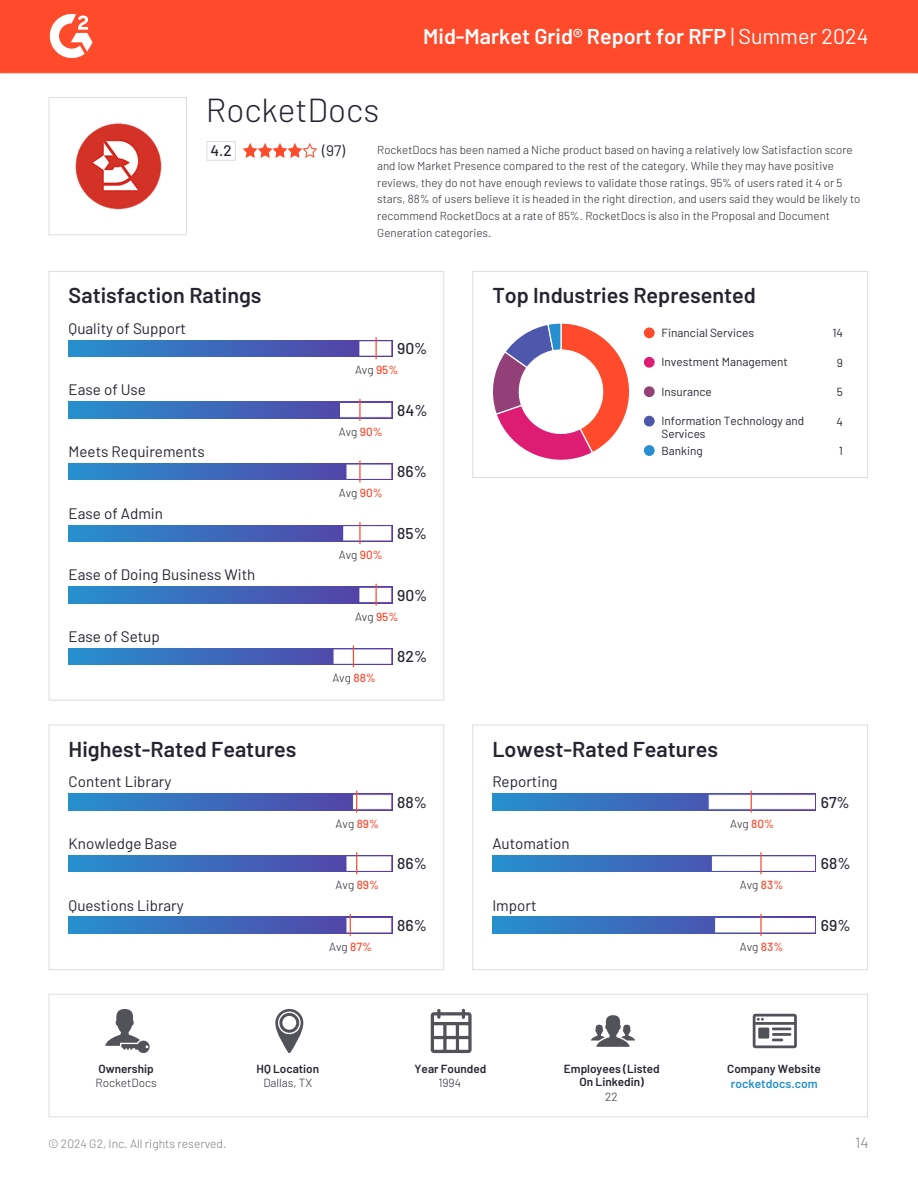
<style>
.page{position:relative;width:918px;height:1188px;background:#fff}
.page>*{position:absolute;margin:0;border:0;box-sizing:border-box;transform-origin:0 0}
.t1{font:300 33.3px "Barlow";color:#252530}
.t2{font:600 21.6px "Barlow";color:#252530}
.t3{font:600 21.45px "Barlow";color:#fff}
.t4{font:500 15.75px "Barlow";color:#252530}
.t5{font:15.15px "Barlow";color:#252530}
.t6{font:500 15.15px "Barlow";color:#252530}
.t7{font:300 15px "Barlow";color:#7c7c83}
.t8{font:300 12px "Barlow";color:#7c7c83}
.t9{font:600 12px "Barlow";color:#2690ce}
.t10{font:300 11.7px "Barlow";color:#252530}
.t11{font:11.7px/12.9px "Barlow";color:#252530}
.t12{font:600 11.7px/12.9px "Barlow";color:#252530;text-align:center}
.t13{font:300 11.55px/16.5px "Barlow";color:#252530}
.s1{font-weight:400}
.s2{font-weight:500;color:#ff492c}
</style>
<div class="page">
<div style="left:0;top:0;width:918px;height:73px;background:#ff4a2b"></div>
<svg style="left:49px;top:14px;width:44px;height:44px"></svg>
<div style="left:49px;top:97px;width:138px;height:138px;border:1px solid #dbdedb"></div>
<img style="left:75px;top:123px;width:87px;height:87px">
<div style="left:206px;top:141px;width:30px;height:20px;border:1px solid #dbdedb"></div>
<svg style="left:243px;top:143px;width:74px;height:15px"></svg>
<svg style="left:69px;top:340px;width:323px;height:17px"></svg>
<div style="left:360px;top:342px;width:31px;height:13px;background:#fff"></div>
<svg style="left:376px;top:337px;width:1px;height:22px"></svg>
<svg style="left:69px;top:402px;width:323px;height:16px"></svg>
<div style="left:340px;top:403px;width:51px;height:14px;background:#fff;border:1px solid #fff"></div>
<hr style="left:359px;top:399px;width:2px;height:22px;background:#ff4a2b">
<svg style="left:69px;top:463px;width:323px;height:17px"></svg>
<div style="left:347px;top:465px;width:44px;height:14px;background:#fff;border:1px solid #fff"></div>
<hr style="left:359px;top:461px;width:2px;height:21px;background:#ff4a2b">
<svg style="left:69px;top:525px;width:323px;height:17px"></svg>
<div style="left:344px;top:526px;width:47px;height:14px;background:#fff;border:1px solid #fff"></div>
<hr style="left:359px;top:522px;width:2px;height:22px;background:#ff4a2b">
<svg style="left:69px;top:587px;width:323px;height:16px"></svg>
<div style="left:360px;top:588px;width:31px;height:14px;background:#fff;border:1px solid #fff"></div>
<svg style="left:376px;top:584px;width:1px;height:22px"></svg>
<svg style="left:69px;top:648px;width:323px;height:17px"></svg>
<div style="left:334px;top:650px;width:57px;height:13px;background:#fff"></div>
<svg style="left:353px;top:645px;width:1px;height:22px"></svg>
<div style="left:472px;top:271px;width:396px;height:207px;border:1px solid #dbdedb"></div>
<svg style="left:493px;top:323px;width:136px;height:137px"></svg>
<div style="left:644px;top:327px;width:11px;height:11px;background:#ff4a2b;border-radius:50%"></div>
<div style="left:644px;top:357px;width:11px;height:11px;background:#de1c73;border-radius:50%"></div>
<div style="left:644px;top:386px;width:11px;height:11px;background:#944078;border-radius:50%"></div>
<div style="left:644px;top:416px;width:11px;height:11px;background:#4d57ab;border-radius:50%"></div>
<div style="left:644px;top:445px;width:11px;height:11px;background:#268fcf;border-radius:50%"></div>
<div style="left:49px;top:725px;width:395px;height:245px;border:1px solid #dbdedb"></div>
<svg style="left:69px;top:794px;width:323px;height:16px"></svg>
<div style="left:353px;top:795px;width:38px;height:14px;background:#fff;border:1px solid #fff"></div>
<svg style="left:356px;top:791px;width:1px;height:22px"></svg>
<svg style="left:69px;top:855px;width:323px;height:17px"></svg>
<div style="left:347px;top:857px;width:44px;height:14px;background:#fff;border:1px solid #fff"></div>
<svg style="left:356px;top:852px;width:1px;height:22px"></svg>
<svg style="left:69px;top:917px;width:323px;height:16px"></svg>
<div style="left:347px;top:918px;width:44px;height:14px;background:#fff"></div>
<svg style="left:350px;top:914px;width:1px;height:22px"></svg>
<div style="left:472px;top:725px;width:396px;height:245px;border:1px solid #dbdedb"></div>
<svg style="left:492px;top:794px;width:324px;height:16px"></svg>
<div style="left:709px;top:795px;width:106px;height:14px;background:#fff;border:1px solid #fff"></div>
<svg style="left:751px;top:791px;width:1px;height:22px"></svg>
<svg style="left:492px;top:855px;width:324px;height:17px"></svg>
<div style="left:712px;top:857px;width:103px;height:14px;background:#fff;border:1px solid #fff"></div>
<hr style="left:760px;top:852px;width:2px;height:22px;background:#ff4a2b">
<svg style="left:492px;top:917px;width:324px;height:16px"></svg>
<div style="left:715px;top:918px;width:100px;height:14px;background:#fff"></div>
<hr style="left:760px;top:914px;width:2px;height:22px;background:#ff4a2b">
<div style="left:49px;top:994px;width:819px;height:123px;border:1px solid #dbdedb"></div>
<svg style="left:106px;top:1009px;width:44px;height:44px"></svg>
<svg style="left:275px;top:1009px;width:28px;height:44px"></svg>
<svg style="left:431px;top:1009px;width:41px;height:44px"></svg>
<svg style="left:591px;top:1015px;width:44px;height:32px"></svg>
<svg style="left:753px;top:1014px;width:44px;height:34px"></svg>
<h3 class="t3" style="left:423px;top:22px;width:447px">Mid-Market Grid® Report for RFP <span class="s1">| Summer 2024</span></h3>
<h1 class="t1" style="left:206px;top:88px;width:175px">RocketDocs</h1>
<h3 class="t6" style="left:211px;top:141px;width:23px">4.2</h3>
<h3 class="t5" style="left:322px;top:141px;width:25px">(97)</h3>
<p class="t13" style="left:377px;top:141px;width:485px">RocketDocs has been named a Niche product based on having a relatively low Satisfaction score and low Market Presence compared to the rest of the category. While they may have positive reviews, they do not have enough reviews to validate those ratings. 95% of users rated it 4 or 5 stars, 88% of users believe it is headed in the right direction, and users said they would be likely to recommend RocketDocs at a rate of 85%. RocketDocs is also in the Proposal and Document Generation categories.</p>
<h2 class="t2" style="left:69px;top:282px;width:194px">Satisfaction Ratings</h2>
<h3 class="t5" style="left:69px;top:319px;width:119px">Quality of Support</h3>
<h3 class="t5" style="left:69px;top:380px;width:79px">Ease of Use</h3>
<h3 class="t5" style="left:69px;top:442px;width:138px">Meets Requirements</h3>
<h3 class="t5" style="left:69px;top:504px;width:96px">Ease of Admin</h3>
<h3 class="t5" style="left:69px;top:565px;width:188px">Ease of Doing Business With</h3>
<h3 class="t5" style="left:69px;top:627px;width:93px">Ease of Setup</h3>
<h2 class="t2" style="left:69px;top:735px;width:229px">Highest-Rated Features</h2>
<h3 class="t5" style="left:69px;top:772px;width:104px">Content Library</h3>
<h3 class="t5" style="left:69px;top:834px;width:110px">Knowledge Base</h3>
<h3 class="t5" style="left:69px;top:895px;width:117px">Questions Library</h3>
<h3 class="t4" style="left:397px;top:338px;width:32px">90%</h3>
<p class="t10" style="left:355px;top:362px;width:45px">Avg <span class="s2">95%</span></p>
<p class="t10" style="left:339px;top:424px;width:45px">Avg <span class="s2">90%</span></p>
<p class="t10" style="left:339px;top:486px;width:45px">Avg <span class="s2">90%</span></p>
<p class="t10" style="left:339px;top:547px;width:45px">Avg <span class="s2">90%</span></p>
<h3 class="t4" style="left:397px;top:400px;width:32px">84%</h3>
<h3 class="t4" style="left:397px;top:462px;width:31px">86%</h3>
<h3 class="t4" style="left:397px;top:523px;width:31px">85%</h3>
<h3 class="t4" style="left:397px;top:585px;width:32px">90%</h3>
<p class="t10" style="left:355px;top:609px;width:45px">Avg <span class="s2">95%</span></p>
<p class="t10" style="left:332px;top:671px;width:45px">Avg <span class="s2">88%</span></p>
<h3 class="t4" style="left:397px;top:647px;width:31px">82%</h3>
<p class="t10" style="left:336px;top:816px;width:45px">Avg <span class="s2">89%</span></p>
<p class="t10" style="left:336px;top:877px;width:45px">Avg <span class="s2">89%</span></p>
<p class="t10" style="left:329px;top:939px;width:44px">Avg <span class="s2">87%</span></p>
<h3 class="t4" style="left:397px;top:792px;width:31px">88%</h3>
<h3 class="t4" style="left:397px;top:854px;width:31px">86%</h3>
<h3 class="t4" style="left:397px;top:915px;width:31px">86%</h3>
<h2 class="t2" style="left:492px;top:282px;width:265px">Top Industries Represented</h2>
<p class="t11" style="left:662px;top:326px;width:94px">Financial Services</p>
<p class="t11" style="left:832px;top:326px;width:12px">14</p>
<p class="t11" style="left:662px;top:355px;width:128px">Investment Management</p>
<p class="t11" style="left:837px;top:356px;width:8px">9</p>
<p class="t11" style="left:662px;top:385px;width:52px">Insurance</p>
<p class="t11" style="left:837px;top:385px;width:8px">5</p>
<p class="t11" style="left:662px;top:414px;width:144px">Information Technology and<br>Services</p>
<p class="t11" style="left:836px;top:414px;width:8px">4</p>
<p class="t11" style="left:662px;top:444px;width:43px">Banking</p>
<p class="t11" style="left:839px;top:444px;width:6px">1</p>
<h2 class="t2" style="left:492px;top:735px;width:227px">Lowest-Rated Features</h2>
<h3 class="t5" style="left:492px;top:772px;width:67px">Reporting</h3>
<h3 class="t5" style="left:492px;top:834px;width:79px">Automation</h3>
<h3 class="t5" style="left:492px;top:895px;width:46px">Import</h3>
<p class="t10" style="left:730px;top:816px;width:45px">Avg <span class="s2">80%</span></p>
<p class="t10" style="left:740px;top:877px;width:45px">Avg <span class="s2">83%</span></p>
<p class="t10" style="left:740px;top:939px;width:45px">Avg <span class="s2">83%</span></p>
<h3 class="t4" style="left:821px;top:792px;width:30px">67%</h3>
<h3 class="t4" style="left:821px;top:854px;width:31px">68%</h3>
<h3 class="t4" style="left:821px;top:915px;width:31px">69%</h3>
<p class="t12" style="left:98px;top:1062px;width:57px">Ownership</p>
<p class="t10" style="left:96px;top:1076px;width:63px">RocketDocs</p>
<p class="t12" style="left:257px;top:1062px;width:64px">HQ Location</p>
<p class="t10" style="left:263px;top:1076px;width:51px">Dallas, TX</p>
<p class="t12" style="left:415px;top:1062px;width:73px">Year Founded</p>
<p class="t10" style="left:438px;top:1076px;width:24px">1994</p>
<p class="t12" style="left:564px;top:1062px;width:97px">Employees (Listed<br>On Linkedin)</p>
<p class="t10" style="left:605px;top:1089px;width:14px">22</p>
<p class="t12" style="left:727px;top:1062px;width:95px">Company Website</p>
<p class="t9" style="left:731px;top:1076px;width:88px">rocketdocs.com</p>
<p class="t8" style="left:48px;top:1136px;width:180px">© 2024 G2, Inc. All rights reserved.</p>
<p class="t7" style="left:855px;top:1132px;width:15px">14</p>
</div>
